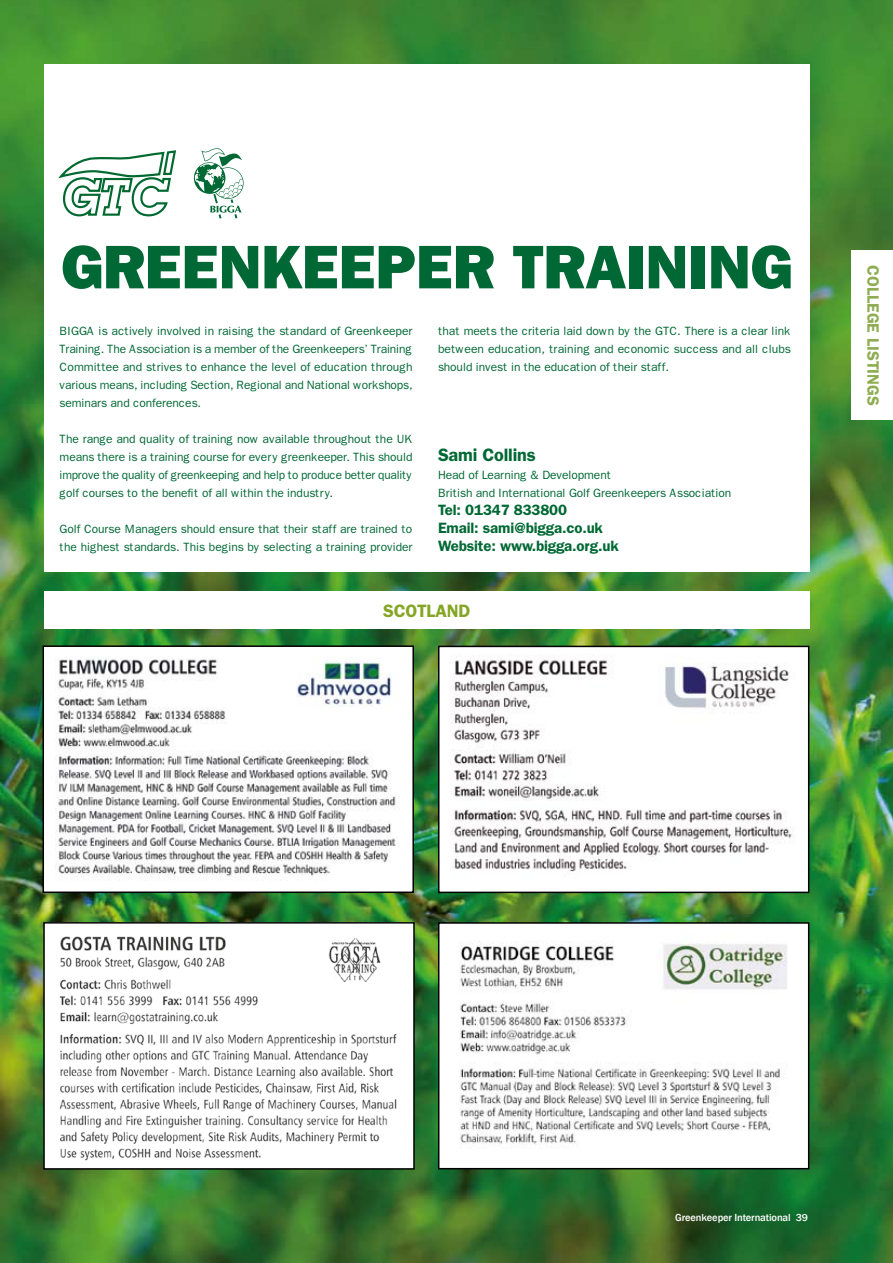
<style>
.page{position:relative;width:893px;height:1263px;background:#fff}
.page>*{position:absolute;margin:0;border:0;box-sizing:border-box;transform-origin:0 0}
.t1{font:800 61.8px "Franklin Gothic";color:#006834}
.t2{font:600 18px "Franklin Gothic";letter-spacing:-.01em;color:#006834}
.t3{font:600 18px "Franklin Gothic";letter-spacing:-.01em;color:#85a625}
.t4{font:600 16.5px "Franklin Gothic";letter-spacing:-.005em;color:#8ead52}
.t5{font:600 15px/18px "Franklin Gothic";letter-spacing:-.01em;color:#006834}
.t6{font:12px/18px "Franklin Gothic";letter-spacing:-.01em;color:#006834;text-align:justify}
.t7{font:500 10.5px "Franklin Gothic";letter-spacing:-.01em;color:#fff}
</style>
<div class="page">
<img style="left:0;top:0;width:893px;height:1263px">
<div style="left:44px;top:923px;width:370px;height:246px;background:#fff"></div>
<div style="left:43px;top:922px;width:372px;height:248px;border:2px solid #000"></div>
<div style="left:439px;top:646px;width:370px;height:246px;background:#fff"></div>
<div style="left:438px;top:646px;width:371px;height:247px;border:2px solid #000"></div>
<div style="left:43px;top:646px;width:370px;height:246px;background:#fff"></div>
<div style="left:43px;top:645px;width:371px;height:248px;border:2px solid #000"></div>
<img style="left:55px;top:658px;width:345px;height:220px">
<img style="left:59px;top:936px;width:338px;height:225px">
<img style="left:450px;top:654px;width:344px;height:218px">
<div style="left:44px;top:591px;width:765px;height:37px;background:#fff"></div>
<div style="left:44px;top:64px;width:765px;height:507px;background:#fff"></div>
<svg style="left:59px;top:150px;width:117px;height:67px"></svg>
<svg style="left:194px;top:148px;width:50px;height:71px"></svg>
<div style="left:439px;top:923px;width:370px;height:246px;background:#fff"></div>
<div style="left:438px;top:922px;width:371px;height:247px;border:2px solid #000"></div>
<img style="left:459px;top:941px;width:328px;height:204px">
<div style="left:852px;top:251px;width:41px;height:169px;background:#fff"></div>
<h1 class="t1" style="left:61px;top:231px;width:82px">GREENKEEPER</h1>
<h1 class="t1" style="left:513px;top:231px;width:67px">TRAINING</h1>
<p class="t6" style="left:60px;top:322px;width:355px">BIGGA is actively involved in raising the standard of Greenkeeper Training. The Association is a member of the Greenkeepers’ Training Committee and strives to enhance the level of education through various means, including Section, Regional and National workshops, seminars and conferences.</p>
<p class="t6" style="left:60px;top:430px;width:354px">The range and quality of training now available throughout the UK means there is a training course for every greenkeeper. This should improve the quality of greenkeeping and help to produce better quality golf courses to the benefit of all within the industry.</p>
<p class="t6" style="left:60px;top:520px;width:354px">Golf Course Managers should ensure that their staff are trained to the highest standards. This begins by selecting a training provider</p>
<p class="t6" style="left:438px;top:322px;width:354px">that meets the criteria laid down by the GTC. There is a clear link between education, training and economic success and all clubs should invest in the education of their staff.</p>
<h2 class="t2" style="left:438px;top:445px;width:99px">Sami Collins</h2>
<p class="t6" style="left:438px;top:466px;width:295px">Head of Learning &amp; Development<br>British and International Golf Greenkeepers Association</p>
<p class="t5" style="left:438px;top:501px;width:182px">Tel: 01347 833800<br>Email: sami@bigga.co.uk<br>Website: www.bigga.org.uk</p>
<h2 class="t3" style="left:383px;top:600px;width:89px">SCOTLAND</h2>
<h3 class="t4" style="left:883px;top:265px;width:142px;rotate:90deg">COLLEGE LISTINGS</h3>
<p class="t7" style="left:675px;top:1211px;width:134px">Greenkeeper International 39</p>
</div>
